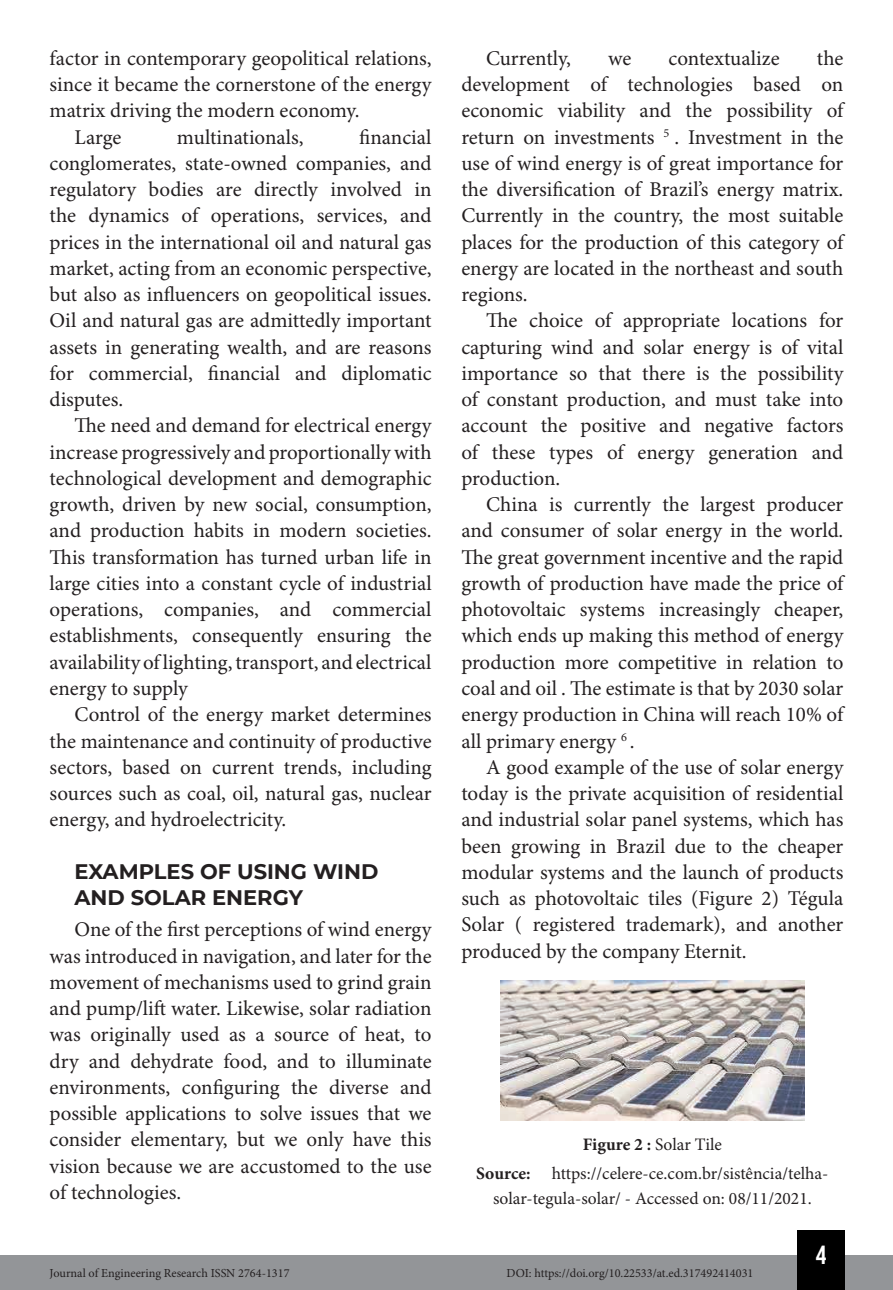
<style>
.page{position:relative;width:893px;height:1290px;background:#fff}
.page>*{position:absolute;margin:0;border:0;box-sizing:border-box;transform-origin:0 0}
.t1{font:26.25px "Bebas Kai";color:#fff}
.t2{font:21px/26.2px "Minion Pro";color:#231f20;text-align:justify}
.t3{font:700 21px/26.2px "Montserrat";color:#231f20}
.t4{font:17.5px/29.4px "Minion Pro";color:#231f20;text-align:center}
.t5{font:12.25px "Minion Pro";color:#231f20}
.s1{font-weight:700}
</style>
<div class="page">
<div style="left:0;top:1255px;width:893px;height:35px;background:#939598"></div>
<div style="left:797px;top:1230px;width:48px;height:60px;background:#000"></div>
<img style="left:501px;top:981px;width:303px;height:139px">
<p class="t2" style="left:50px;top:46px;width:383px">factor in contemporary geopolitical relations,</p>
<p class="t2" style="left:50px;top:72px;width:383px">since it became the cornerstone of the energy</p>
<p class="t2" style="left:50px;top:98px;width:311px">matrix driving the modern economy.</p>
<p class="t2" style="left:74px;top:125px;width:48px">Large</p>
<p class="t2" style="left:177px;top:125px;width:128px">multinationals,</p>
<p class="t2" style="left:50px;top:125px;width:383px;text-indent:310px">financial conglomerates, state-owned companies, and regulatory bodies are directly involved in the dynamics of operations, services, and prices in the international oil and natural gas market, acting from an economic perspective, but also as influencers on geopolitical issues.<br>Oil and natural gas are admittedly important assets in generating wealth, and are reasons for commercial, financial and diplomatic disputes.</p>
<p class="t2" style="left:50px;top:413px;width:384px;text-indent:25px">The need and demand for electrical energy increase progressively and proportionally with technological development and demographic growth, driven by new social, consumption, and production habits in modern societies.<br>This transformation has turned urban life in large cities into a constant cycle of industrial operations, companies, and commercial establishments, consequently ensuring the availability of lighting, transport, and electrical energy to supply</p>
<p class="t2" style="left:50px;top:702px;width:384px;text-indent:25px">Control of the energy market determines the maintenance and continuity of productive sectors, based on current trends, including sources such as coal, oil, natural gas, nuclear energy, and hydroelectricity.</p>
<p class="t3" style="left:74px;top:857px;width:305px">EXAMPLES OF USING WIND<br>AND SOLAR ENERGY</p>
<p class="t2" style="left:50px;top:917px;width:383px;text-indent:25px">One of the first perceptions of wind energy was introduced in navigation, and later for the movement of mechanisms used to grind grain and pump/lift water. Likewise, solar radiation was originally used as a source of heat, to dry and dehydrate food, and to illuminate environments, configuring the diverse and possible applications to solve issues that we consider elementary, but we only have this vision because we are accustomed to the use of technologies.</p>
<p class="t2" style="left:461px;top:46px;width:384px;text-indent:355px">the development of technologies based on economic viability and the possibility of return on investments <sup>5</sup> . Investment in the use of wind energy is of great importance for the diversification of Brazil’s energy matrix.<br>Currently in the country, the most suitable places for the production of this category of energy are located in the northeast and south regions.</p>
<p class="t2" style="left:461px;top:308px;width:384px;text-indent:25px">The choice of appropriate locations for capturing wind and solar energy is of vital importance so that there is the possibility of constant production, and must take into account the positive and negative factors of these types of energy generation and production.</p>
<p class="t2" style="left:461px;top:492px;width:384px;text-indent:25px">China is currently the largest producer and consumer of solar energy in the world.<br>The great government incentive and the rapid growth of production have made the price of photovoltaic systems increasingly cheaper, which ends up making this method of energy production more competitive in relation to coal and oil . The estimate is that by 2030 solar energy production in China will reach 10% of all primary energy <sup>6</sup> .</p>
<p class="t2" style="left:461px;top:755px;width:384px;text-indent:25px">A good example of the use of solar energy today is the private acquisition of residential and industrial solar panel systems, which has been growing in Brazil due to the cheaper modular systems and the launch of products such as photovoltaic tiles (Figure 2) Tégula Solar ( registered trademark), and another produced by the company Eternit.</p>
<p class="t2" style="left:486px;top:46px;width:86px">Currently,</p>
<p class="t2" style="left:608px;top:46px;width:25px">we</p>
<p class="t2" style="left:669px;top:46px;width:113px">contextualize</p>
<p class="t4" style="left:476px;top:1130px;width:354px"><span class="s1">Figure 2 :</span> Solar Tile<br><span class="s1">Source:</span> https://celere-ce.com.br/sistência/telha-</p>
<p class="t4" style="left:493px;top:1184px;width:320px">solar-tegula-solar/ - Accessed on: 08/11/2021.</p>
<p class="t1" style="left:816px;top:1241px;width:12px">4</p>
<p class="t5" style="left:50px;top:1266px;width:241px">Journal of Engineering Research ISSN 2764-1317</p>
<p class="t5" style="left:506px;top:1266px;width:248px">DOI: https://doi.org/10.22533/at.ed.317492414031</p>
</div>
